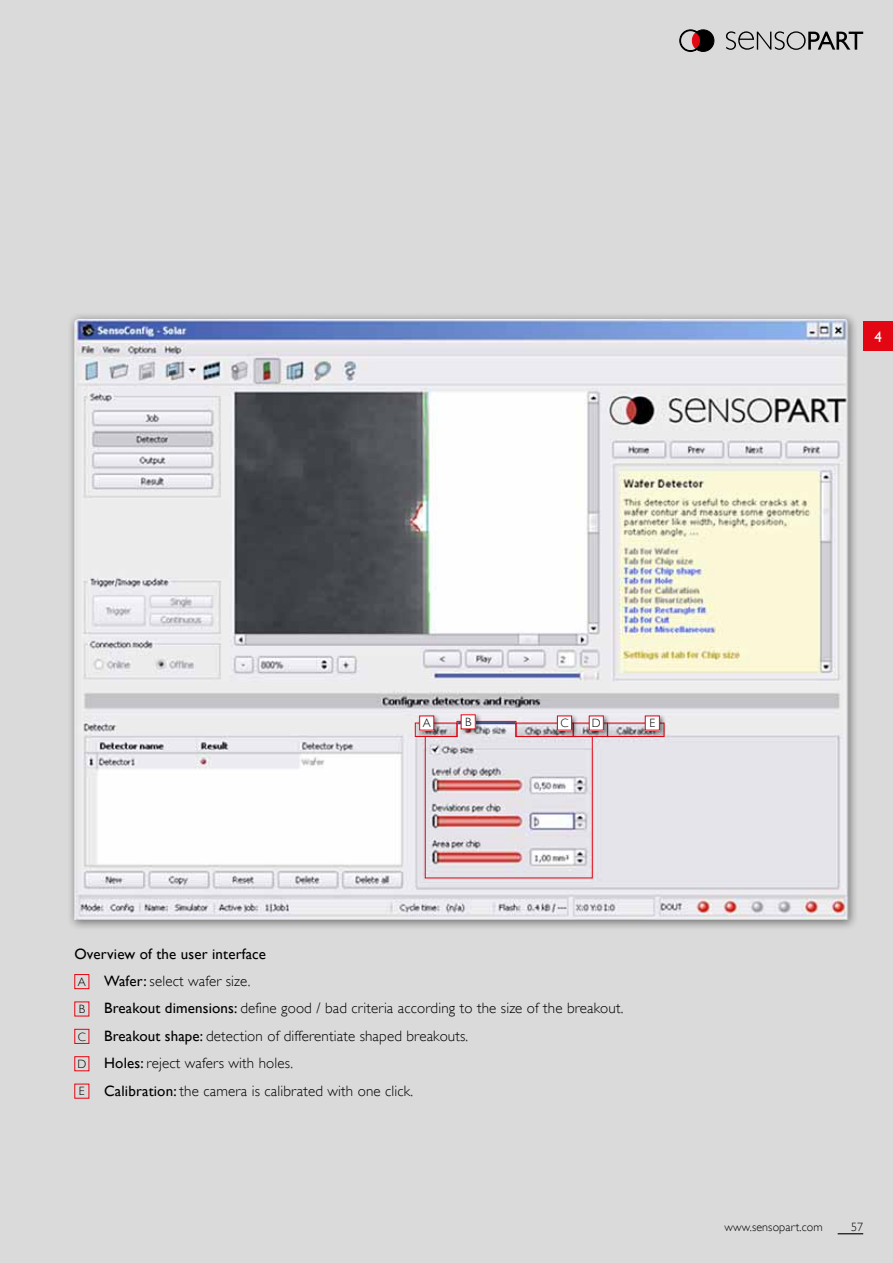
<style>
.page{position:relative;width:893px;height:1263px;background:#dadada}
.page>*{position:absolute;margin:0;border:0;box-sizing:border-box;transform-origin:0 0}
.t1{font:300 15px/27.5px "Gill Alt One";letter-spacing:.01em;color:#000}
.t2{font:15px/27.5px "Gill Alt One";letter-spacing:.01em;color:#000}
.t3{font:15px "Gill Alt One";color:#fff}
.t4{font:300 12px "Gill Alt One";letter-spacing:.01em;color:#000}
.s1{font-weight:300;font-size:12px}
.s2{font-weight:300}
.s3{font-weight:400}
.s4{font-size:12px}
</style>
<div class="page">
<svg style="left:726px;top:31px;width:137px;height:19px"></svg>
<svg style="left:680px;top:30px;width:34px;height:22px"></svg>
<svg style="left:838px;top:1233px;width:25px;height:1px"></svg>
<div style="left:863px;top:321px;width:30px;height:30px;background:#e30613"></div>
<div style="left:74px;top:974px;width:15px;height:15px;border:1px solid #e30613"></div>
<div style="left:74px;top:1029px;width:15px;height:15px;border:1px solid #e30613"></div>
<div style="left:74px;top:1056px;width:15px;height:15px;border:1px solid #e30613"></div>
<div style="left:67px;top:311px;width:792px;height:620px;background:#000;opacity:.5"></div>
<img style="left:74px;top:319px;width:774px;height:601px">
<svg style="left:424px;top:721px;width:169px;height:158px"></svg>
<div style="left:458px;top:712px;width:24px;height:24px;background:#000;opacity:.5"></div>
<div style="left:461px;top:715px;width:14px;height:14px;background:#fff"></div>
<div style="left:461px;top:714px;width:15px;height:15px;border:1px solid #e30613"></div>
<div style="left:516px;top:723px;width:58px;height:14px;border:1px solid #e30613"></div>
<div style="left:573px;top:723px;width:35px;height:14px;border:1px solid #e30613"></div>
<div style="left:415px;top:723px;width:42px;height:14px;border:1px solid #e30613"></div>
<div style="left:607px;top:723px;width:57px;height:14px;border:1px solid #e30613"></div>
<div style="left:554px;top:713px;width:25px;height:24px;background:#000;opacity:.5"></div>
<div style="left:557px;top:716px;width:15px;height:14px;background:#fff"></div>
<div style="left:557px;top:716px;width:15px;height:14px;border:1px solid #e30613"></div>
<div style="left:586px;top:713px;width:24px;height:24px;background:#000;opacity:.5"></div>
<div style="left:589px;top:716px;width:14px;height:14px;background:#fff"></div>
<div style="left:589px;top:716px;width:15px;height:14px;border:1px solid #e30613"></div>
<div style="left:417px;top:713px;width:24px;height:24px;background:#000;opacity:.5"></div>
<div style="left:420px;top:716px;width:14px;height:14px;background:#fff"></div>
<div style="left:419px;top:716px;width:15px;height:14px;border:1px solid #e30613"></div>
<div style="left:642px;top:713px;width:24px;height:24px;background:#000;opacity:.5"></div>
<div style="left:645px;top:716px;width:14px;height:14px;background:#fff"></div>
<div style="left:645px;top:716px;width:15px;height:14px;border:1px solid #e30613"></div>
<p class="t3" style="left:874px;top:328px;width:9px">4</p>
<p class="t4" style="left:423px;top:716px;width:10px">A</p>
<p class="t4" style="left:465px;top:715px;width:8px">B</p>
<p class="t4" style="left:560px;top:716px;width:10px">C</p>
<p class="t4" style="left:592px;top:716px;width:10px">D</p>
<p class="t4" style="left:649px;top:716px;width:7px">E</p>
<p class="t2" style="left:74px;top:940px;width:193px">Overview of the user interface<br><span class="s1">A</span> Wafer: <span class="s2">select wafer size.</span></p>
<p class="t4" style="left:79px;top:1002px;width:8px">B</p>
<p class="t1" style="left:77px;top:994px;width:547px;text-indent:27px"><span class="s3">Breakout dimensions:</span> define good / bad criteria according to the size of the breakout.<br><span class="s4">C</span> <span class="s3">Breakout shape:</span> detection of differentiate shaped breakouts.<br><span class="s4">D</span> <span class="s3">Holes:</span> reject wafers with holes.</p>
<p class="t4" style="left:79px;top:1084px;width:7px">E</p>
<p class="t1" style="left:104px;top:1077px;width:310px"><span class="s3">Calibration:</span> the camera is calibrated with one click.</p>
<p class="t4" style="left:725px;top:1220px;width:100px">www.sensopart.com</p>
<p class="t4" style="left:851px;top:1220px;width:14px">57</p>
</div>
